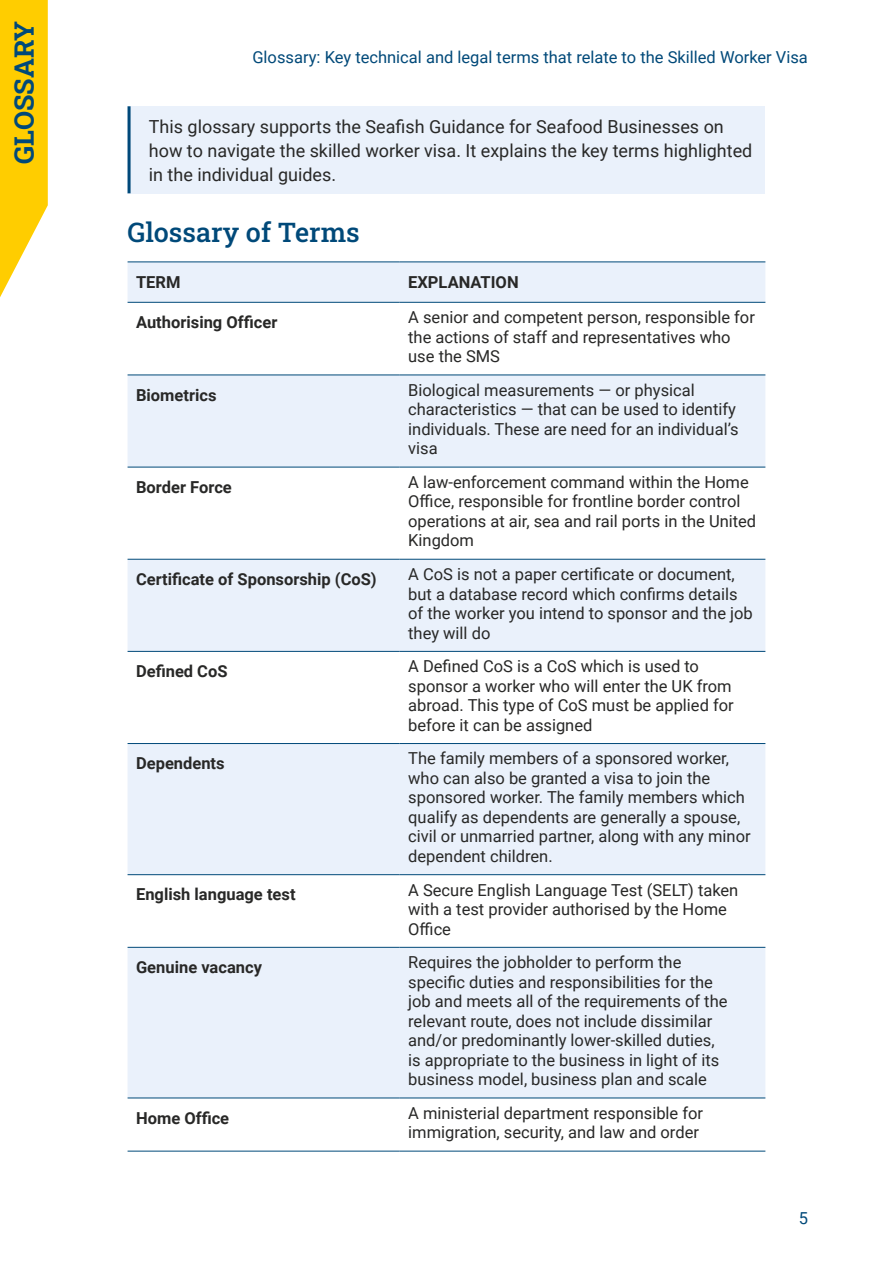
<style>
.page{position:relative;width:893px;height:1263px;background:#fff}
.page>*{position:absolute;margin:0;border:0;box-sizing:border-box;transform-origin:0 0}
.Main_Body{font:500 27px "Roboto Slab";color:#004979}
.t1{font:700 27px "Roboto Slab";color:#004979}
.Main_Body-2{font:18px/24px "Roboto";color:#282827}
.Table_Text{font:16.5px/19.5px "Roboto";color:#282827}
.Table_Text-2{font:700 16.5px "Roboto";color:#282827}
.t2{font:16.5px "Roboto";color:#004979}
</style>
<div class="page">
<svg style="left:0;top:0;width:48px;height:297px;background:#ffd425"></svg>
<div style="left:128px;top:106px;width:637px;height:87px;background:#eaf1fb"></div>
<hr style="left:128px;top:106px;width:3px;height:87px;background:#004979">
<svg style="left:128px;top:262px;width:637px;height:205px;fill:#eaf1fb"></svg>
<svg style="left:128px;top:558px;width:637px;height:593px;fill:#eaf1fb"></svg>
<hr style="left:128px;top:261px;width:272px;height:1px;background:#004979">
<hr style="left:128px;top:302px;width:272px;height:1px;background:#004979">
<hr style="left:400px;top:261px;width:365px;height:1px;background:#004979">
<hr style="left:400px;top:302px;width:365px;height:1px;background:#004979">
<hr style="left:128px;top:375px;width:272px;height:1px;background:#004979">
<hr style="left:128px;top:467px;width:272px;height:1px;background:#004979">
<hr style="left:128px;top:559px;width:272px;height:1px;background:#004979">
<hr style="left:128px;top:651px;width:272px;height:1px;background:#004979">
<hr style="left:128px;top:743px;width:272px;height:1px;background:#004979">
<hr style="left:128px;top:874px;width:272px;height:1px;background:#004979">
<hr style="left:128px;top:947px;width:272px;height:1px;background:#004979">
<hr style="left:128px;top:1097px;width:272px;height:1px;background:#004979">
<hr style="left:128px;top:1151px;width:272px;height:1px;background:#004979">
<hr style="left:400px;top:375px;width:365px;height:1px;background:#004979">
<hr style="left:400px;top:467px;width:365px;height:1px;background:#004979">
<hr style="left:400px;top:559px;width:365px;height:1px;background:#004979">
<hr style="left:400px;top:651px;width:365px;height:1px;background:#004979">
<hr style="left:400px;top:743px;width:365px;height:1px;background:#004979">
<hr style="left:400px;top:874px;width:365px;height:1px;background:#004979">
<hr style="left:400px;top:947px;width:365px;height:1px;background:#004979">
<hr style="left:400px;top:1097px;width:365px;height:1px;background:#004979">
<hr style="left:400px;top:1151px;width:365px;height:1px;background:#004979">
<h1 class="t1" style="left:5px;top:164px;width:144px;rotate:-90deg">GLOSSARY</h1>
<p class="t2" style="left:252px;top:46px;width:557px">Glossary: Key technical and legal terms that relate to the Skilled Worker Visa</p>
<p class="Main_Body-2" style="left:149px;top:113px;width:605px">This glossary supports the Seafish Guidance for Seafood Businesses on how to navigate the skilled worker visa. It explains the key terms highlighted in the individual guides.</p>
<p class="Main_Body" style="left:128px;top:214px;width:234px">Glossary of Terms</p>
<p class="Table_Text-2" style="left:136px;top:270px;width:46px">TERM</p>
<p class="Table_Text-2" style="left:408px;top:270px;width:112px">EXPLANATION</p>
<p class="Table_Text-2" style="left:136px;top:311px;width:143px">Authorising Officer</p>
<p class="Table_Text" style="left:408px;top:307px;width:348px">A senior and competent person, responsible for the actions of staff and representatives who use the SMS</p>
<p class="Table_Text-2" style="left:136px;top:383px;width:82px">Biometrics</p>
<p class="Table_Text" style="left:408px;top:380px;width:332px">Biological measurements — or physical characteristics — that can be used to identify individuals. These are need for an individual’s visa</p>
<p class="Table_Text-2" style="left:136px;top:475px;width:97px">Border Force</p>
<p class="Table_Text" style="left:408px;top:472px;width:350px">A law-enforcement command within the Home Office, responsible for frontline border control operations at air, sea and rail ports in the United Kingdom</p>
<p class="Table_Text-2" style="left:136px;top:568px;width:242px">Certificate of Sponsorship (CoS)</p>
<p class="Table_Text" style="left:408px;top:564px;width:346px">A CoS is not a paper certificate or document, but a database record which confirms details of the worker you intend to sponsor and the job they will do</p>
<p class="Table_Text-2" style="left:136px;top:660px;width:93px">Defined CoS</p>
<p class="Table_Text" style="left:408px;top:656px;width:327px">A Defined CoS is a CoS which is used to sponsor a worker who will enter the UK from abroad. This type of CoS must be applied for before it can be assigned</p>
<p class="Table_Text-2" style="left:136px;top:752px;width:90px">Dependents</p>
<p class="Table_Text" style="left:408px;top:748px;width:344px">The family members of a sponsored worker, who can also be granted a visa to join the sponsored worker. The family members which qualify as dependents are generally a spouse, civil or unmarried partner, along with any minor dependent children.</p>
<p class="Table_Text-2" style="left:136px;top:883px;width:161px">English language test</p>
<p class="Table_Text" style="left:408px;top:879px;width:332px">A Secure English Language Test (SELT) taken with a test provider authorised by the Home<br>Office</p>
<p class="Table_Text-2" style="left:136px;top:956px;width:127px">Genuine vacancy</p>
<p class="Table_Text" style="left:408px;top:952px;width:321px">Requires the jobholder to perform the specific duties and responsibilities for the job and meets all of the requirements of the relevant route, does not include dissimilar and/or predominantly lower-skilled duties, is appropriate to the business in light of its business model, business plan and scale</p>
<p class="Table_Text-2" style="left:136px;top:1106px;width:95px">Home Office</p>
<p class="Table_Text" style="left:408px;top:1102px;width:296px">A ministerial department responsible for immigration, security, and law and order</p>
<p class="t2" style="left:799px;top:1207px;width:11px">5</p>
</div>
